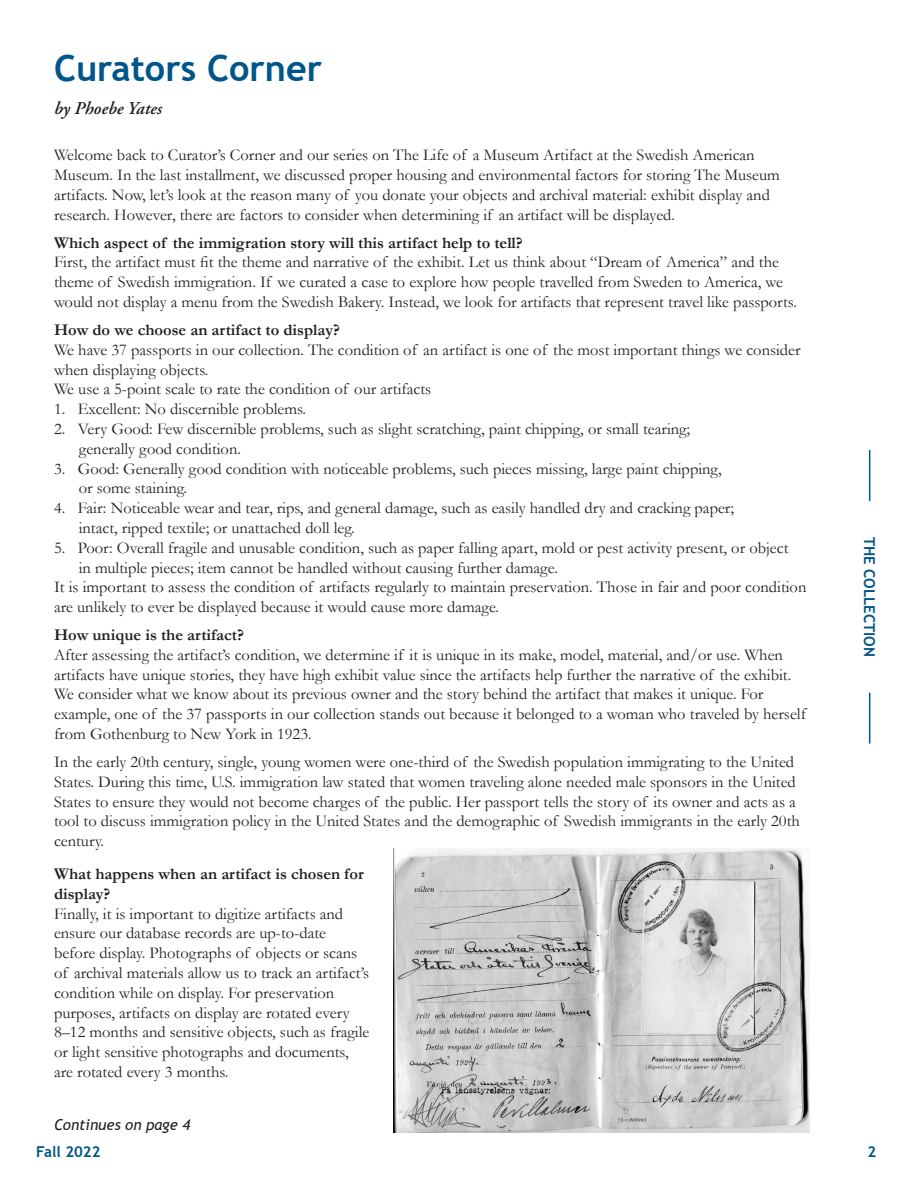
<style>
.page{position:relative;width:918px;height:1188px;background:#fff}
.page>*{position:absolute;margin:0;border:0;box-sizing:border-box;transform-origin:0 0}
.t1{font:700 36px "Trebuchet MS";color:#00558a}
.Byline{font:italic 600 18px "Adobe Garamond Pro";color:#231f20}
.Copy{font:16.5px/19.8px "Garamond";color:#231f20}
.TOC_Bold{font:700 15px "Trebuchet MS";color:#00558a}
.t2{font:italic 15px "Trebuchet MS";color:#231f20}
.s1{font-weight:700}
</style>
<div class="page">
<hr style="left:869px;top:450px;width:1px;height:51px;background:#00558a">
<hr style="left:869px;top:693px;width:1px;height:51px;background:#00558a">
<img style="left:393px;top:848px;width:417px;height:285px">
<p class="t1" style="left:54px;top:45px;width:270px">Curators Corner</p>
<p class="Byline" style="left:54px;top:97px;width:110px">by Phoebe Yates</p>
<p class="Copy" style="left:54px;top:145px;width:727px">Welcome back to Curator’s Corner and our series on The Life of a Museum Artifact at the Swedish American Museum. In the last installment, we discussed proper housing and environmental factors for storing The Museum artifacts. Now, let’s look at the reason many of you donate your objects and archival material: exhibit display and research. However, there are factors to consider when determining if an artifact will be displayed.</p>
<p class="Copy" style="left:54px;top:232px;width:744px"><span class="s1">Which aspect of the immigration story will this artifact help to tell?<br></span>First, the artifact must fit the theme and narrative of the exhibit. Let us think about “Dream of America” and the theme of Swedish immigration. If we curated a case to explore how people travelled from Sweden to America, we would not display a menu from the Swedish Bakery. Instead, we look for artifacts that represent travel like passports.</p>
<p class="Copy" style="left:54px;top:319px;width:748px"><span class="s1">How do we choose an artifact to display?<br></span>We have 37 passports in our collection. The condition of an artifact is one of the most important things we consider when displaying objects.<br>We use a 5-point scale to rate the condition of our artifacts</p>
<p class="Copy" style="left:54px;top:399px;width:254px">1. Excellent: No discernible problems.</p>
<p class="Copy" style="left:79px;top:418px;width:613px;text-indent:-25px">2. Very Good: Few discernible problems, such as slight scratching, paint chipping, or small tearing; generally good condition.</p>
<p class="Copy" style="left:79px;top:458px;width:644px;text-indent:-25px">3. Good: Generally good condition with noticeable problems, such pieces missing, large paint chipping, or some staining.</p>
<p class="Copy" style="left:79px;top:498px;width:657px;text-indent:-25px">4. Fair: Noticeable wear and tear, rips, and general damage, such as easily handled dry and cracking paper; intact, ripped textile; or unattached doll leg.</p>
<p class="Copy" style="left:54px;top:537px;width:736px">5. Poor: Overall fragile and unusable condition, such as paper falling apart, mold or pest activity present, or object</p>
<p class="Copy" style="left:79px;top:557px;width:481px">in multiple pieces; item cannot be handled without causing further damage.</p>
<p class="Copy" style="left:54px;top:577px;width:754px">It is important to assess the condition of artifacts regularly to maintain preservation. Those in fair and poor condition</p>
<p class="Copy" style="left:54px;top:597px;width:447px">are unlikely to ever be displayed because it would cause more damage.</p>
<p class="Copy" style="left:54px;top:625px;width:754px"><span class="s1">How unique is the artifact?<br></span>After assessing the artifact’s condition, we determine if it is unique in its make, model, material, and/or use. When artifacts have unique stories, they have high exhibit value since the artifacts help further the narrative of the exhibit.<br>We consider what we know about its previous owner and the story behind the artifact that makes it unique. For example, one of the 37 passports in our collection stands out because it belonged to a woman who traveled by herself from Gothenburg to New York in 1923.</p>
<p class="Copy" style="left:54px;top:751px;width:747px">In the early 20th century, single, young women were one-third of the Swedish population immigrating to the United States. During this time, U.S. immigration law stated that women traveling alone needed male sponsors in the United States to ensure they would not become charges of the public. Her passport tells the story of its owner and acts as a tool to discuss immigration policy in the United States and the demographic of Swedish immigrants in the early 20th century.</p>
<p class="Copy" style="left:54px;top:863px;width:317px"><span class="s1">What happens when an artifact is chosen for display?<br></span>Finally, it is important to digitize artifacts and ensure our database records are up-to-date before display. Photographs of objects or scans of archival materials allow us to track an artifact’s condition while on display. For preservation purposes, artifacts on display are rotated every 8–12 months and sensitive objects, such as fragile or light sensitive photographs and documents, are rotated every 3 months.</p>
<p class="t2" style="left:54px;top:1115px;width:138px">Continues on page 4</p>
<p class="TOC_Bold" style="left:879px;top:537px;width:122px;rotate:90deg">THE COLLECTION</p>
<p class="TOC_Bold" style="left:36px;top:1142px;width:66px">Fall 2022</p>
<p class="TOC_Bold" style="left:867px;top:1142px;width:10px">2</p>
</div>
